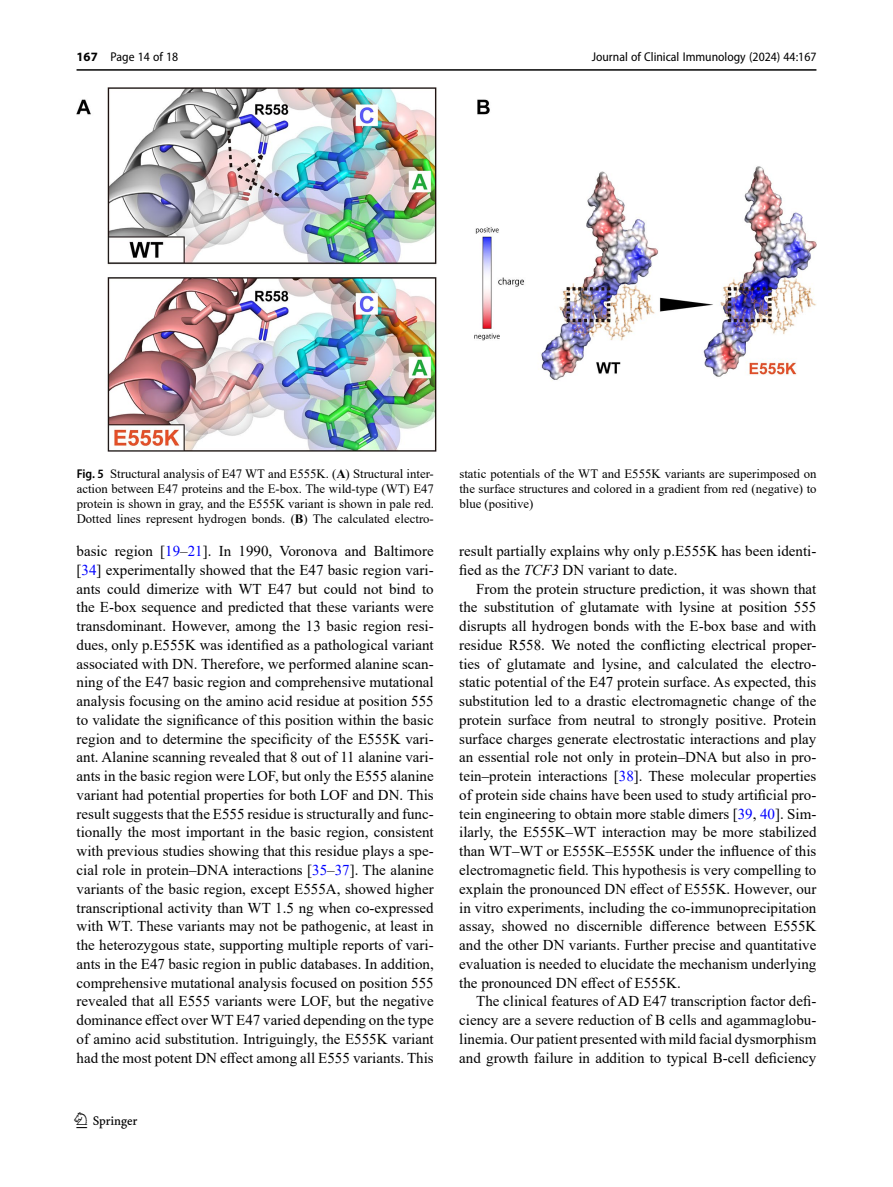
<style>
.page{position:relative;width:893px;height:1187px;background:#fff}
.page>*{position:absolute;margin:0;border:0;box-sizing:border-box;transform-origin:0 0}
.t1{font:22.5px "Springnew";color:#000}
.Body_Text{font:15px/18.8px "Times New Roman";color:#000}
.Body_Text_Indent{font:15px/18.8px "Times New Roman";color:#000;text-align:justify}
.Figure_Caption{font:12.75px/15px "Times New Roman";color:#000;text-align:justify}
.t2{font:semi-condensed 12.75px "Myriad Pro";color:#000}
.s1{font-weight:700;font-stretch:normal}
.s2{font-family:"Myriad Pro";font-weight:600;font-stretch:semi-condensed}
.s3{font-weight:700}
.s4{color:#00f}
.s5{font-style:italic}
</style>
<div class="page">
<hr style="left:77px;top:69px;width:739px;height:2px;background:#000">
<img style="left:77px;top:87px;width:740px;height:364px">
<p class="t2" style="left:77px;top:49px;width:103px"><span class="s1">167</span> Page 14 of 18</p>
<p class="t2" style="left:592px;top:49px;width:226px">Journal of Clinical Immunology (2024) 44:167</p>
<p class="Figure_Caption" style="left:77px;top:466px;width:359px"><span class="s2">Fig. 5</span> Structural analysis of E47 WT and E555K. (<span class="s3">A</span>) Structural inter&shy;action between E47 proteins and the E-box. The wild-type (WT) E47 protein is shown in gray, and the E555K variant is shown in pale red.<br>Dotted lines represent hydrogen bonds. (<span class="s3">B</span>) The calculated electro-</p>
<p class="Figure_Caption" style="left:459px;top:466px;width:359px">static potentials of the WT and E555K variants are superimposed on the surface structures and colored in a gradient from red (negative) to blue (positive)</p>
<p class="Body_Text" style="left:77px;top:541px;width:359px;text-align:justify">basic region [<span class="s4">19</span>–<span class="s4">21</span>]. In 1990, Voronova and Baltimore [<span class="s4">34</span>] experimentally showed that the E47 basic region vari&shy;ants could dimerize with WT E47 but could not bind to the E-box sequence and predicted that these variants were transdominant. However, among the 13 basic region resi&shy;dues, only p.E555K was identified as a pathological variant associated with DN. Therefore, we performed alanine scan&shy;ning of the E47 basic region and comprehensive mutational analysis focusing on the amino acid residue at position 555 to validate the significance of this position within the basic region and to determine the specificity of the E555K vari&shy;ant. Alanine scanning revealed that 8 out of 11 alanine vari&shy;ants in the basic region were LOF, but only the E555 alanine variant had potential properties for both LOF and DN. This result suggests that the E555 residue is structurally and func&shy;tionally the most important in the basic region, consistent with previous studies showing that this residue plays a spe&shy;cial role in protein‒DNA interactions [<span class="s4">35</span>–<span class="s4">37</span>]. The alanine variants of the basic region, except E555A, showed higher transcriptional activity than WT 1.5 ng when co-expressed with WT. These variants may not be pathogenic, at least in the heterozygous state, supporting multiple reports of vari&shy;ants in the E47 basic region in public databases. In addition, comprehensive mutational analysis focused on position 555 revealed that all E555 variants were LOF, but the negative dominance effect over WT E47 varied depending on the type of amino acid substitution. Intriguingly, the E555K variant had the most potent DN effect among all E555 variants. This</p>
<h1 class="t1" style="left:77px;top:1107px;width:63px">1 3</h1>
<p class="Body_Text" style="left:459px;top:541px;width:359px">result partially explains why only p.E555K has been identi&shy;fied as the <span class="s5">TCF3</span> DN variant to date.</p>
<p class="Body_Text_Indent" style="left:459px;top:578px;width:359px;text-indent:17px">From the protein structure prediction, it was shown that the substitution of glutamate with lysine at position 555 disrupts all hydrogen bonds with the E-box base and with residue R558. We noted the conflicting electrical proper&shy;ties of glutamate and lysine, and calculated the electro&shy;static potential of the E47 protein surface. As expected, this substitution led to a drastic electromagnetic change of the protein surface from neutral to strongly positive. Protein surface charges generate electrostatic interactions and play an essential role not only in protein‒DNA but also in pro&shy;tein‒protein interactions [<span class="s4">38</span>]. These molecular properties of protein side chains have been used to study artificial pro&shy;tein engineering to obtain more stable dimers [<span class="s4">39</span>, <span class="s4">40</span>]. Sim&shy;ilarly, the E555K‒WT interaction may be more stabilized than WT‒WT or E555K‒E555K under the influence of this electromagnetic field. This hypothesis is very compelling to explain the pronounced DN effect of E555K. However, our in vitro experiments, including the co-immunoprecipitation assay, showed no discernible difference between E555K and the other DN variants. Further precise and quantitative evaluation is needed to elucidate the mechanism underlying the pronounced DN effect of E555K.</p>
<p class="Body_Text_Indent" style="left:459px;top:991px;width:359px;text-indent:17px">The clinical features of AD E47 transcription factor defi&shy;ciency are a severe reduction of B cells and agammaglobu&shy;linemia. Our patient presented with mild facial dysmorphism and growth failure in addition to typical B-cell deficiency</p>
</div>
